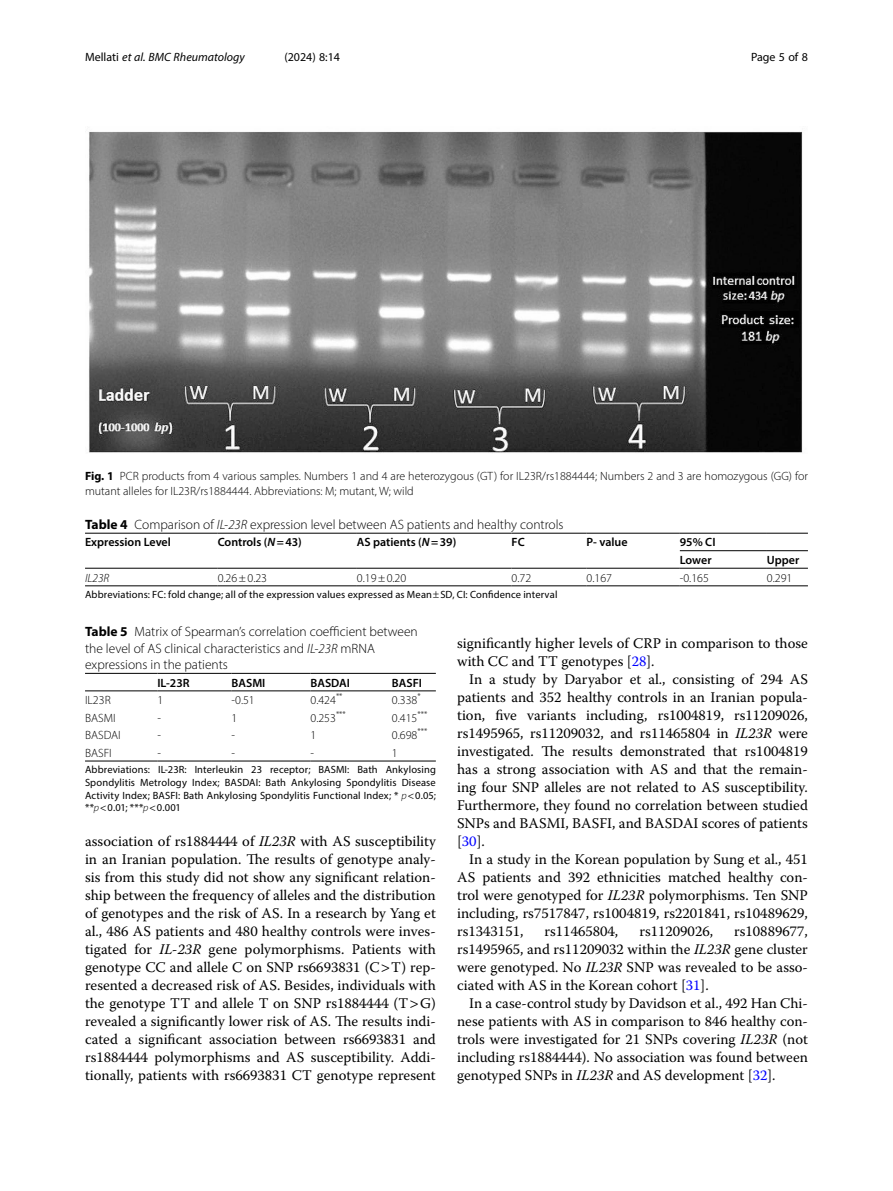
<style>
.page{position:relative;width:893px;height:1191px;background:#fff}
.page>*{position:absolute;margin:0;border:0;box-sizing:border-box;transform-origin:0 0}
.Body_Text_Indent{font:14.7px/18px "Warnock Pro";color:#000;text-align:justify}
.Table_Caption{font:300 13.5px/16.5px "Myriad Pro";color:#000}
.Figure_Caption{font:300 12px/15px "Myriad Pro";color:#000}
.Table_Body{font:300 12px "Myriad Pro";color:#000}
.Table_Head{font:600 12px "Myriad Pro";color:#000}
.t1{font:italic 12px "Myriad Pro";color:#000}
.t2{font:12px "Myriad Pro";color:#000}
.Table_Body-2{font:italic 300 12px "Myriad Pro";color:#000}
.Table_Footnote{font:10.5px/12.8px "Myriad Pro";letter-spacing:.01em;color:#000;text-align:justify}
.s1{font-style:normal}
.s2{font-weight:700}
.s3{font-style:italic}
.s4{font-weight:300;font-style:italic}
.s5{color:#00f}
</style>
<div class="page">
<hr style="left:85px;top:568px;width:133px;height:1px;background:#000">
<hr style="left:218px;top:568px;width:139px;height:1px;background:#000">
<hr style="left:357px;top:568px;width:155px;height:1px;background:#000">
<hr style="left:512px;top:568px;width:75px;height:1px;background:#000">
<hr style="left:587px;top:568px;width:93px;height:1px;background:#000">
<hr style="left:218px;top:533px;width:139px;height:1px;background:#000">
<hr style="left:357px;top:533px;width:155px;height:1px;background:#000">
<hr style="left:512px;top:533px;width:75px;height:1px;background:#000">
<hr style="left:587px;top:533px;width:93px;height:1px;background:#000">
<hr style="left:680px;top:568px;width:87px;height:1px;background:#000">
<hr style="left:767px;top:568px;width:41px;height:1px;background:#000">
<hr style="left:218px;top:585px;width:139px;height:1px;background:#000">
<hr style="left:357px;top:585px;width:155px;height:1px;background:#000">
<hr style="left:512px;top:585px;width:75px;height:1px;background:#000">
<hr style="left:587px;top:585px;width:93px;height:1px;background:#000">
<hr style="left:680px;top:585px;width:87px;height:1px;background:#000">
<hr style="left:767px;top:585px;width:41px;height:1px;background:#000">
<hr style="left:85px;top:585px;width:133px;height:1px;background:#000">
<hr style="left:85px;top:533px;width:133px;height:1px;background:#000">
<hr style="left:680px;top:533px;width:87px;height:1px;background:#000">
<hr style="left:767px;top:533px;width:41px;height:1px;background:#000">
<hr style="left:680px;top:550px;width:87px;height:1px;background:#000">
<hr style="left:767px;top:550px;width:41px;height:1px;background:#000">
<hr style="left:85px;top:690px;width:72px;height:1px;background:#000">
<hr style="left:157px;top:673px;width:75px;height:1px;background:#000">
<hr style="left:157px;top:690px;width:75px;height:1px;background:#000">
<hr style="left:232px;top:673px;width:78px;height:1px;background:#000">
<hr style="left:232px;top:690px;width:78px;height:1px;background:#000">
<hr style="left:310px;top:673px;width:82px;height:1px;background:#000">
<hr style="left:310px;top:690px;width:82px;height:1px;background:#000">
<hr style="left:392px;top:673px;width:44px;height:1px;background:#000">
<hr style="left:392px;top:690px;width:44px;height:1px;background:#000">
<hr style="left:157px;top:760px;width:75px;height:1px;background:#000">
<hr style="left:232px;top:760px;width:78px;height:1px;background:#000">
<hr style="left:310px;top:760px;width:82px;height:1px;background:#000">
<hr style="left:392px;top:760px;width:44px;height:1px;background:#000">
<hr style="left:85px;top:760px;width:72px;height:1px;background:#000">
<hr style="left:85px;top:673px;width:72px;height:1px;background:#000">
<img style="left:89px;top:131px;width:714px;height:322px">
<p class="t1" style="left:85px;top:50px;width:161px"><span class="s1">Mellati</span> et al. BMC Rheumatology</p>
<p class="t2" style="left:284px;top:50px;width:57px">(2024) 8:14</p>
<p class="t2" style="left:751px;top:50px;width:58px">Page 5 of 8</p>
<p class="Figure_Caption" style="left:85px;top:468px;width:724px"><span class="s2">Fig. 1</span> PCR products from 4 various samples. Numbers 1 and 4 are heterozygous (GT) for IL23R/rs1884444; Numbers 2 and 3 are homozygous (GG) for mutant alleles for IL23R/rs1884444. Abbreviations: M; mutant, W; wild</p>
<p class="Table_Caption" style="left:85px;top:516px;width:480px"><span class="s2">Table 4</span> Comparison of <span class="s3">IL-23R</span> expression level between AS patients and healthy controls</p>
<p class="Table_Head" style="left:85px;top:535px;width:87px">Expression Level</p>
<p class="Table_Head" style="left:218px;top:535px;width:86px">Controls (<span class="s3">N</span>=43)</p>
<p class="Table_Head" style="left:357px;top:535px;width:101px">AS patients (<span class="s3">N</span>=39)</p>
<p class="Table_Head" style="left:512px;top:535px;width:15px">FC</p>
<p class="Table_Head" style="left:587px;top:535px;width:43px">P- value</p>
<p class="Table_Head" style="left:680px;top:535px;width:37px">95% CI</p>
<p class="Table_Head" style="left:680px;top:552px;width:33px">Lower</p>
<p class="Table_Head" style="left:767px;top:552px;width:34px">Upper</p>
<p class="Table_Body-2" style="left:85px;top:570px;width:26px">IL23R</p>
<p class="Table_Body" style="left:218px;top:570px;width:51px">0.26±0.23</p>
<p class="Table_Body" style="left:357px;top:570px;width:51px">0.19±0.20</p>
<p class="Table_Body" style="left:512px;top:570px;width:21px">0.72</p>
<p class="Table_Body" style="left:587px;top:570px;width:27px">0.167</p>
<p class="Table_Body" style="left:680px;top:570px;width:31px">-0.165</p>
<p class="Table_Body" style="left:767px;top:570px;width:27px">0.291</p>
<p class="Table_Footnote" style="left:85px;top:588px;width:474px">Abbreviations: FC: fold change; all of the expression values expressed as Mean SD, CI: Confidence interval</p>
<p class="Table_Caption" style="left:85px;top:623px;width:334px"><span class="s2">Table 5</span> Matrix of Spearman’s correlation coefficient between the level of AS clinical characteristics and <span class="s3">IL-23R</span> mRNA expressions in the patients</p>
<p class="Table_Head" style="left:157px;top:675px;width:34px">IL-23R</p>
<p class="Table_Head" style="left:232px;top:675px;width:35px">BASMI</p>
<p class="Table_Head" style="left:310px;top:675px;width:41px">BASDAI</p>
<p class="Table_Head" style="left:392px;top:675px;width:32px">BASFI</p>
<p class="Table_Body" style="left:85px;top:693px;width:27px">IL23R</p>
<p class="Table_Body" style="left:157px;top:693px;width:7px">1</p>
<p class="Table_Body" style="left:232px;top:693px;width:25px">-0.51</p>
<p class="Table_Body" style="left:310px;top:693px;width:34px">0.424<sup>**</sup></p>
<p class="Table_Body" style="left:392px;top:693px;width:30px">0.338<sup>*</sup></p>
<p class="Table_Body" style="left:85px;top:710px;width:32px">BASMI</p>
<p class="Table_Body" style="left:157px;top:710px;width:5px">-</p>
<p class="Table_Body" style="left:232px;top:710px;width:7px">1</p>
<p class="Table_Body" style="left:310px;top:710px;width:37px">0.253<sup>***</sup></p>
<p class="Table_Body" style="left:392px;top:710px;width:37px">0.415<sup>***</sup></p>
<p class="Table_Body" style="left:85px;top:728px;width:37px">BASDAI</p>
<p class="Table_Body" style="left:157px;top:728px;width:5px">-</p>
<p class="Table_Body" style="left:232px;top:728px;width:5px">-</p>
<p class="Table_Body" style="left:310px;top:728px;width:7px">1</p>
<p class="Table_Body" style="left:392px;top:728px;width:37px">0.698<sup>***</sup></p>
<p class="Table_Body" style="left:85px;top:745px;width:28px">BASFI</p>
<p class="Table_Body" style="left:157px;top:745px;width:5px">-</p>
<p class="Table_Body" style="left:232px;top:745px;width:5px">-</p>
<p class="Table_Body" style="left:310px;top:745px;width:5px">-</p>
<p class="Table_Body" style="left:392px;top:745px;width:7px">1</p>
<p class="Table_Footnote" style="left:85px;top:763px;width:352px">Abbreviations: IL-23R: Interleukin 23 receptor; BASMI: Bath Ankylosing Spondylitis Metrology Index; BASDAI: Bath Ankylosing Spondylitis Disease Activity Index; BASFI: Bath Ankylosing Spondylitis Functional Index; * <span class="s4">p</span> 0.05; **<span class="s4">p</span> 0.01; ***<span class="s4">p</span> 0.001</p>
<p class="Body_Text_Indent" style="left:457px;top:634px;width:352px">significantly higher levels of CRP in comparison to those with CC and TT genotypes [<span class="s5">28</span>].</p>
<p class="Body_Text_Indent" style="left:457px;top:670px;width:352px;text-indent:12px">In a study by Daryabor et al., consisting of 294 AS patients and 352 healthy controls in an Iranian popula&shy;tion, five variants including, rs1004819, rs11209026, rs1495965, rs11209032, and rs11465804 in <span class="s3">IL23R</span> were investigated. The results demonstrated that rs1004819 has a strong association with AS and that the remain&shy;ing four SNP alleles are not related to AS susceptibility.<br>Furthermore, they found no correlation between studied SNPs and BASMI, BASFI, and BASDAI scores of patients [<span class="s5">30</span>].</p>
<p class="Body_Text_Indent" style="left:457px;top:850px;width:352px;text-indent:12px">In a study in the Korean population by Sung et al., 451<br>AS patients and 392 ethnicities matched healthy con&shy;trol were genotyped for <span class="s3">IL23R</span> polymorphisms. Ten SNP including, rs7517847, rs1004819, rs2201841, rs10489629, rs1343151,</p>
<p class="Body_Text_Indent" style="left:85px;top:832px;width:352px">association of rs1884444 of <span class="s3">IL23R</span> with AS susceptibility in an Iranian population. The results of genotype analy&shy;sis from this study did not show any significant relation&shy;ship between the frequency of alleles and the distribution of genotypes and the risk of AS. In a research by Yang et al., 486 AS patients and 480 healthy controls were inves&shy;tigated for <span class="s3">IL-23R</span> gene polymorphisms. Patients with genotype CC and allele C on SNP rs6693831 (C T) rep&shy;resented a decreased risk of AS. Besides, individuals with the genotype TT and allele T on SNP rs1884444 (T G) revealed a significantly lower risk of AS. The results indi&shy;cated a significant association between rs6693831 and rs1884444 polymorphisms and AS susceptibility. Addi&shy;tionally, patients with rs6693831 CT genotype represent</p>
<p class="Body_Text_Indent" style="left:545px;top:922px;width:75px">rs11465804,</p>
<p class="Body_Text_Indent" style="left:639px;top:922px;width:75px">rs11209026,</p>
<p class="Body_Text_Indent" style="left:457px;top:922px;width:352px;text-indent:277px">rs10889677, rs1495965, and rs11209032 within the <span class="s3">IL23R</span> gene cluster were genotyped. No <span class="s3">IL23R</span> SNP was revealed to be asso&shy;ciated with AS in the Korean cohort [<span class="s5">31</span>].</p>
<p class="Body_Text_Indent" style="left:457px;top:994px;width:352px;text-indent:12px">In a case-control study by Davidson et al., 492 Han Chi&shy;nese patients with AS in comparison to 846 healthy con&shy;trols were investigated for 21 SNPs covering <span class="s3">IL23R</span> (not including rs1884444). No association was found between genotyped SNPs in <span class="s3">IL23R</span> and AS development [<span class="s5">32</span>].</p>
</div>
